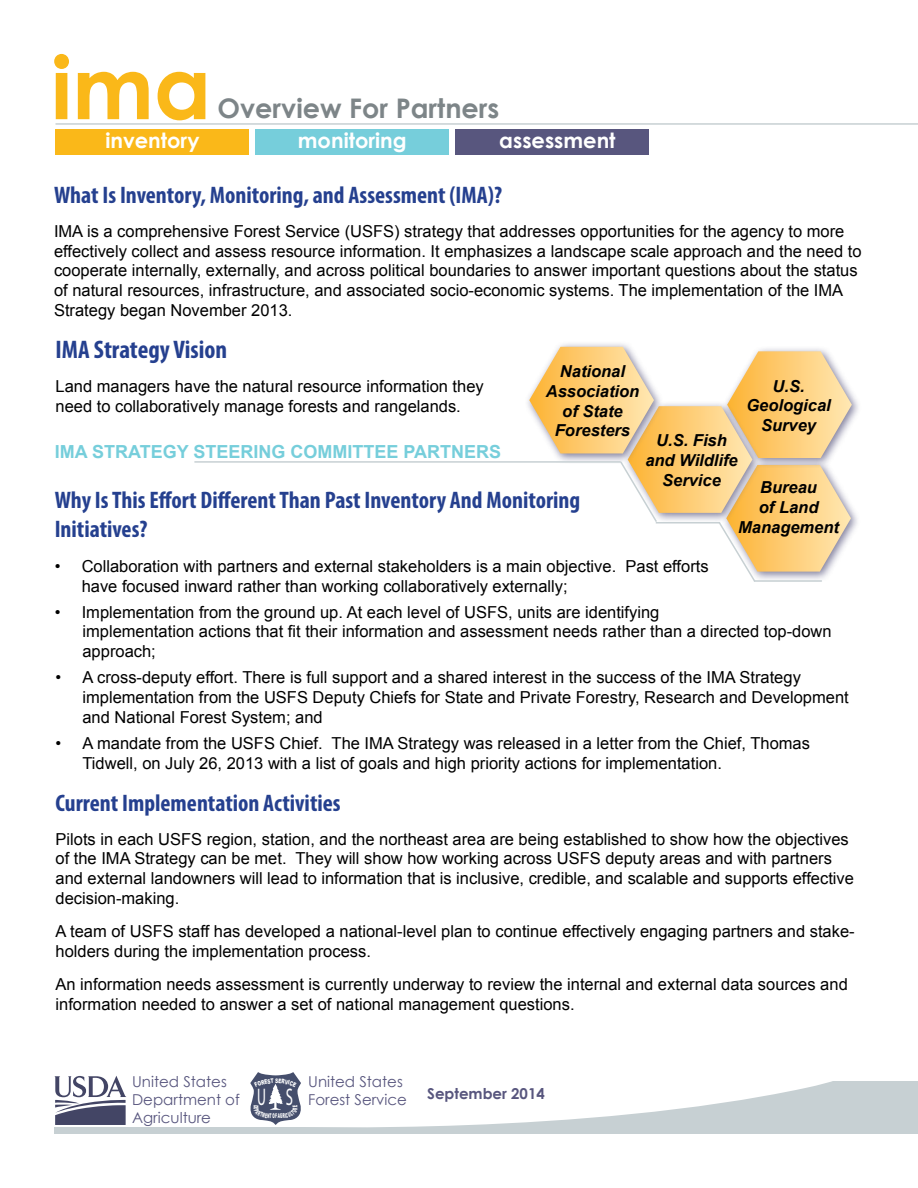
<style>
.page{position:relative;width:918px;height:1188px;background:#fff}
.page>*{position:absolute;margin:0;border:0;box-sizing:border-box;transform-origin:0 0}
.t1{font:700 87px "Century Gothic";color:#fab819}
.t2{font:700 27px "Century Gothic";color:#7d8588}
.t3{font:700 condensed 25.5px "Myriad Pro";color:#25408f}
.t4{font:700 24.15px "Bookman";color:#fff;scale:.57 1}
.t5{font:700 condensed 24px/28.8px "Myriad Pro";color:#25408f}
.t6{font:700 21px "Century Gothic";color:#fff}
.t7{font:700 18px "Arial";color:#76cedb}
.t8{font:16.5px/19.8px "Arial";color:#000}
.t9{font:italic 700 16.5px/19.8px "Arial";color:#000;text-align:center}
.t10{font:15px/18px "Century Gothic";color:#58567e}
.t11{font:700 15px "Century Gothic";color:#58567e}
.t12{font:900 6.6px "Arial";color:#fff;scale:.44 1}
</style>
<div class="page">
<div style="left:721px;top:459px;width:140px;height:123px;background:#58567e;opacity:.75"></div>
<div style="left:722px;top:345px;width:139px;height:124px;background:#58567e;opacity:.75"></div>
<div style="left:55px;top:1127px;width:863px;height:7px;background:#c7d0d3"></div>
<div style="left:455px;top:129px;width:193px;height:25px;background:#58567e"></div>
<div style="left:255px;top:129px;width:194px;height:25px;background:#76cedb"></div>
<div style="left:56px;top:130px;width:193px;height:25px;background:#fab819"></div>
<hr style="left:56px;top:123px;width:862px;height:2px;background:#c7d0d3">
<svg style="left:54px;top:1076px;width:72px;height:49px"></svg>
<svg style="left:341px;top:1081px;width:577px;height:47px"></svg>
<div style="left:524px;top:341px;width:140px;height:123px;background:#58567e;opacity:.75"></div>
<hr style="left:194px;top:461px;width:427px;height:2px;background:#c7d0d3">
<svg style="left:529px;top:347px;width:323px;height:235px"></svg>
<hr style="left:754px;top:580px;width:68px;height:2px;background:#c7d0d3">
<svg style="left:250px;top:1072px;width:51px;height:53px"></svg>
<h1 class="t1" style="left:51px;top:33px;width:162px">ima</h1>
<p class="t6" style="left:105px;top:127px;width:96px">inventory</p>
<p class="t6" style="left:298px;top:127px;width:110px">monitoring</p>
<p class="t6" style="left:499px;top:127px;width:118px">assessment</p>
<h2 class="t2" style="left:218px;top:92px;width:283px">Overview For Partners</h2>
<h3 class="t5" style="left:54px;top:181px;width:450px">What Is Inventory, Monitoring, and Assessment (IMA)?</h3>
<p class="t8" style="left:54px;top:221px;width:809px">IMA is a comprehensive Forest Service (USFS) strategy that addresses opportunities for the agency to more effectively collect and assess resource information. It emphasizes a landscape scale approach and the need to cooperate internally, externally, and across political boundaries to answer important questions about the status of natural resources, infrastructure, and associated socio-economic systems. The implementation of the IMA Strategy began November 2013.</p>
<h3 class="t3" style="left:56px;top:334px;width:173px">IMA Strategy Vision</h3>
<p class="t8" style="left:56px;top:376px;width:430px">Land managers have the natural resource information they need to collaboratively manage forests and rangelands.</p>
<p class="t9" style="left:546px;top:362px;width:95px">National<br>Association of State<br>Foresters</p>
<p class="t9" style="left:746px;top:376px;width:86px">U.S.<br>Geological<br>Survey</p>
<p class="t9" style="left:645px;top:431px;width:94px">U.S. Fish and Wildlife<br>Service</p>
<p class="t7" style="left:55px;top:440px;width:448px">IMA STRATEGY STEERING COMMITTEE PARTNERS</p>
<h3 class="t5" style="left:55px;top:485px;width:527px">Why Is This Effort Different Than Past Inventory And Monitoring<br>Initiatives?</h3>
<p class="t8" style="left:82px;top:557px;width:629px;text-indent:-27px">• Collaboration with partners and external stakeholders is a main objective. Past efforts have focused inward rather than working collaboratively externally;</p>
<p class="t8" style="left:82px;top:603px;width:751px;line-height:19px;text-indent:-28px">• Implementation from the ground up. At each level of USFS, units are identifying<br>implementation actions that fit their information and assessment needs rather than a directed top-down approach;</p>
<p class="t8" style="left:82px;top:668px;width:768px;text-indent:-27px">• A cross-deputy effort. There is full support and a shared interest in the success of the IMA Strategy implementation from the USFS Deputy Chiefs for State and Private Forestry, Research and Development and National Forest System; and</p>
<p class="t8" style="left:82px;top:734px;width:729px;text-indent:-27px">• A mandate from the USFS Chief. The IMA Strategy was released in a letter from the Chief, Thomas<br>Tidwell, on July 26, 2013 with a list of goals and high priority actions for implementation.</p>
<h3 class="t5" style="left:56px;top:788px;width:287px">Current Implementation Activities</h3>
<p class="t8" style="left:56px;top:829px;width:800px">Pilots in each USFS region, station, and the northeast area are being established to show how the objectives of the IMA Strategy can be met. They will show how working across USFS deputy areas and with partners and external landowners will lead to information that is inclusive, credible, and scalable and supports effective decision-making.</p>
<p class="t8" style="left:56px;top:922px;width:801px">A team of USFS staff has developed a national-level plan to continue effectively engaging partners and stake&shy;holders during the implementation process.</p>
<p class="t8" style="left:56px;top:975px;width:794px">An information needs assessment is currently underway to review the internal and external data sources and information needed to answer a set of national management questions.</p>
<p class="t9" style="left:738px;top:478px;width:102px">Bureau<br>of Land<br>Management</p>
<p class="t10" style="left:132px;top:1072px;width:109px">United States<br>Department of<br>Agriculture</p>
<h3 class="t4" style="left:257px;top:1082px;width:64px">U S</h3>
<p class="t12" style="left:273px;top:1111px;width:7px">O</p>
<p class="t10" style="left:308px;top:1072px;width:100px">United States<br>Forest Service</p>
<p class="t11" style="left:427px;top:1084px;width:119px">September 2014</p>
</div>
